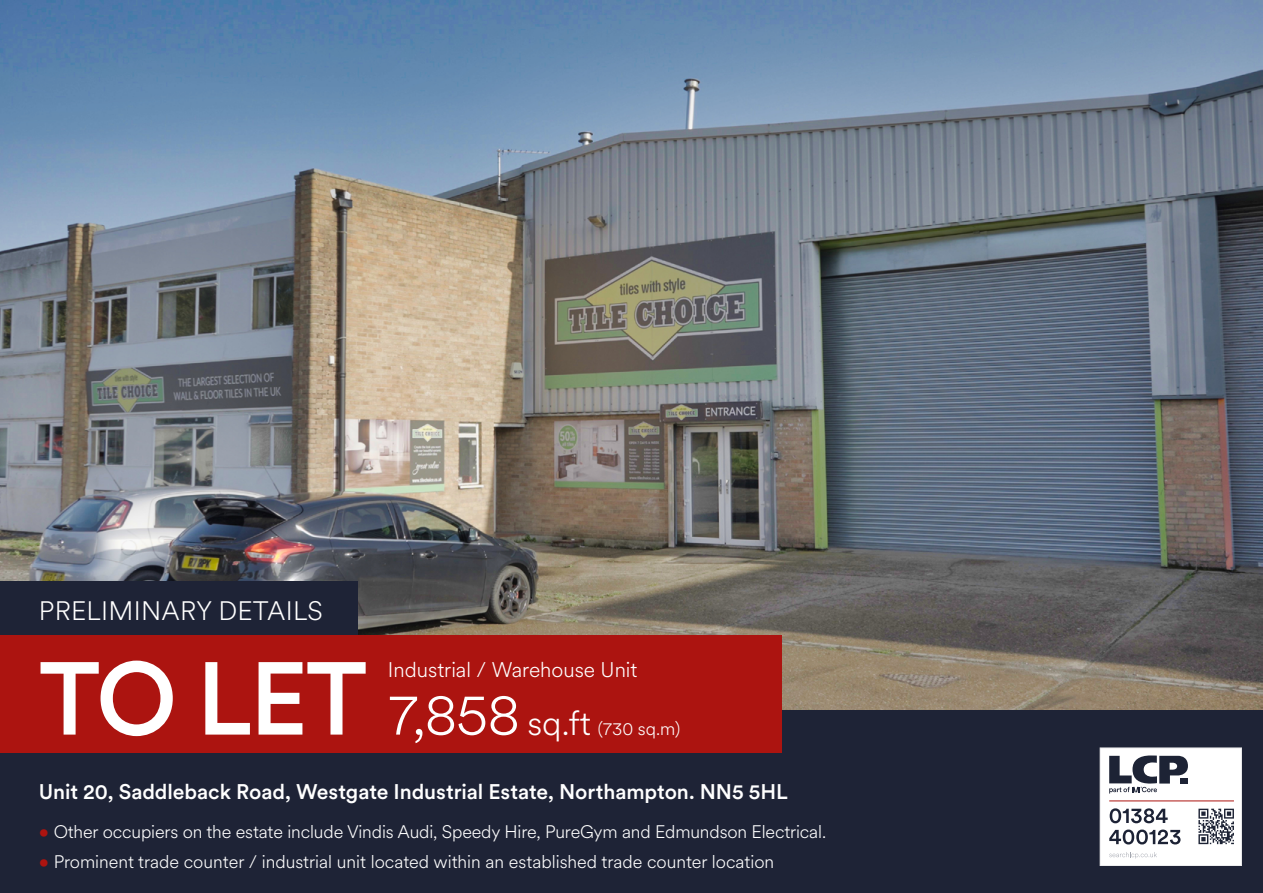
<style>
.page{position:relative;width:1263px;height:893px;background:#fff}
.page>*{position:absolute;margin:0;border:0;box-sizing:border-box;transform-origin:0 0}
.t1{font:500 102.3px "Circular XX";color:#fff}
.t2{font:300 26.4px "Circular XX";letter-spacing:.01em;color:#fff}
.t3{font:500 21px "Circular XX";letter-spacing:-.005em;color:#fff}
.t4{font:300 21px "Circular XX";color:#fff}
.t5{font:300 18px "Circular XX";letter-spacing:-.005em;color:#fff}
.s1{font-size:58.5px}
.s2{font-size:33.9px}
.s3{color:#ac1410}
</style>
<div class="page">
<img style="left:0;top:0;width:1263px;height:710px">
<div style="left:0;top:710px;width:1263px;height:183px;background:#1e2336"></div>
<div style="left:0;top:581px;width:358px;height:56px;background:#1e2336"></div>
<div style="left:1100px;top:748px;width:141px;height:118px;background:#fff"></div>
<div style="left:1100px;top:748px;width:142px;height:118px;border:1px solid #e7e7e9"></div>
<svg style="left:1110px;top:808px;width:58px;height:15px"></svg>
<svg style="left:1109px;top:829px;width:71px;height:15px"></svg>
<svg style="left:1109px;top:852px;width:48px;height:6px"></svg>
<hr style="left:1109px;top:801px;width:125px;height:1px;background:#ac1410">
<svg style="left:1109px;top:755px;width:79px;height:38px"></svg>
<svg style="left:1198px;top:809px;width:36px;height:35px"></svg>
<div style="left:0;top:636px;width:781px;height:117px;background:#ac1410"></div>
<h2 class="t2" style="left:39px;top:593px;width:286px">PRELIMINARY DETAILS</h2>
<h1 class="t1" style="left:39px;top:629px;width:330px">TO LET</h1>
<p class="t4" style="left:388px;top:656px;width:251px">Industrial / Warehouse Unit</p>
<p class="t5" style="left:388px;top:716px;width:294px"><span class="s1">7,858</span> <span class="s2">sq.ft</span> (730 sq.m)</p>
<p class="t3" style="left:39px;top:778px;width:750px">Unit 20, Saddleback Road, Westgate Industrial Estate, Northampton. NN5 5HL</p>
<p class="t5" style="left:39px;top:820px;width:789px"><span class="s3">•</span> Other occupiers on the estate include Vindis Audi, Speedy Hire, PureGym and Edmundson Electrical.</p>
<p class="t5" style="left:39px;top:850px;width:737px"><span class="s3">•</span> Prominent trade counter / industrial unit located within an established trade counter location</p>
</div>
